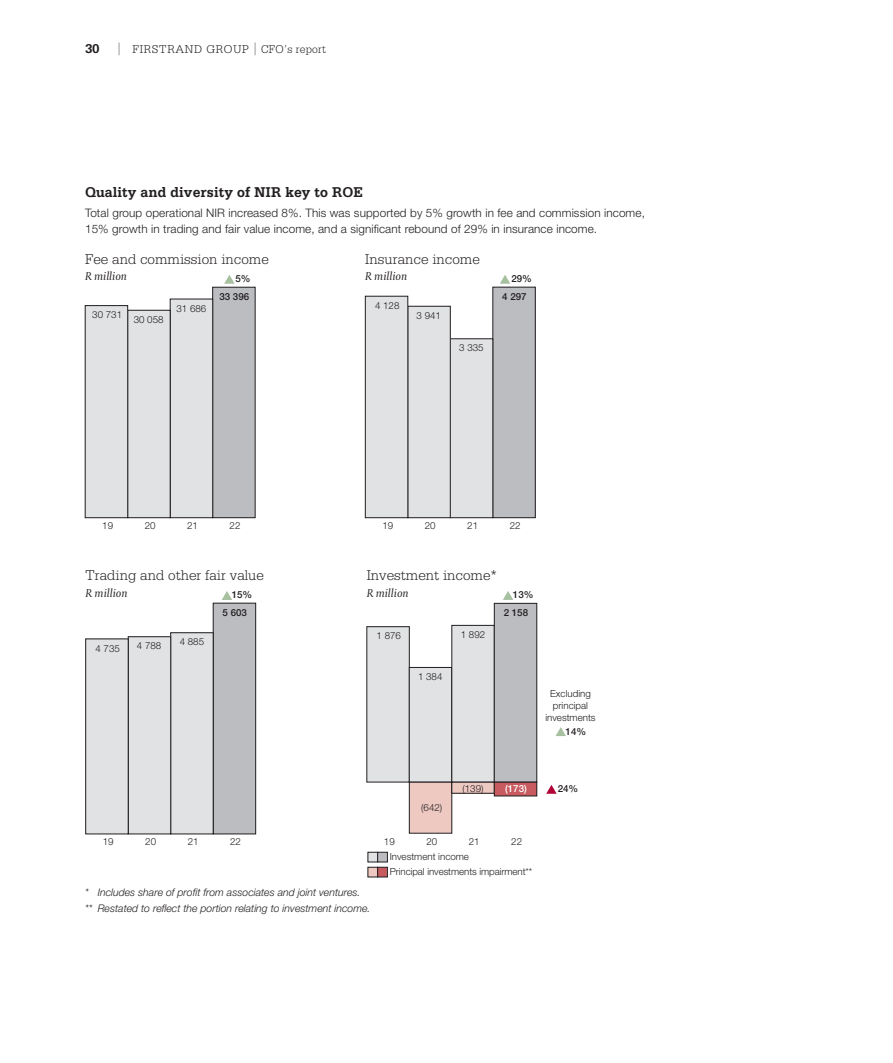
<style>
.page{position:relative;width:893px;height:1063px;background:#fff}
.page>*{position:absolute;margin:0;border:0;box-sizing:border-box;transform-origin:0 0}
.t1{font:300 15px "Serifa Std";color:#231f20}
.t2{font:700 15px "Serifa Std";letter-spacing:.005em;color:#231f20;scale:.94 1}
.t3{font:700 13.5px "Serifa Std";color:#221e20}
.t4{font:italic 12px "Capitolium 2";color:#231f20}
.t5{font:300 12px "Serifa Std";letter-spacing:.06em;color:#221e20}
.t6{font:300 11.7px/15.8px "Helvetica Neue LT Std";letter-spacing:.01em;color:#231f20}
.t7{font:italic 300 10.5px/15.9px "Helvetica Neue LT Std";color:#231f20}
.t8{font:300 9.75px/12px "Helvetica Neue LT Std";color:#211e20;text-align:center}
.t9{font:300 9.75px/15px "Helvetica Neue LT Std";color:#231f20}
.t10{font:500 9.75px "Helvetica Neue LT Std";color:#211e20}
.t11{font:500 9.75px "Helvetica Neue LT Std";color:#231f20}
.t12{font:500 9.75px "Helvetica Neue LT Std";color:#fff}
</style>
<div class="page">
<svg style="left:118px;top:43px;width:2px;height:12px"></svg>
<svg style="left:254px;top:43px;width:2px;height:12px"></svg>
<div style="left:213px;top:287px;width:42px;height:231px;background:#bcbdc0"></div>
<div style="left:170px;top:299px;width:43px;height:219px;background:#e1e2e4"></div>
<div style="left:170px;top:299px;width:43px;height:219px;border:1px solid #211e20"></div>
<div style="left:128px;top:310px;width:42px;height:208px;background:#e1e2e4"></div>
<div style="left:85px;top:306px;width:43px;height:212px;background:#e1e2e4"></div>
<div style="left:85px;top:305px;width:43px;height:213px;border:1px solid #211e20"></div>
<svg style="left:224px;top:275px;width:11px;height:9px"></svg>
<div style="left:493px;top:287px;width:42px;height:231px;background:#bcbdc0"></div>
<div style="left:450px;top:339px;width:43px;height:179px;background:#e1e2e4"></div>
<div style="left:450px;top:339px;width:43px;height:179px;border:1px solid #211e20"></div>
<div style="left:408px;top:306px;width:42px;height:212px;background:#e1e2e4"></div>
<div style="left:365px;top:296px;width:43px;height:222px;background:#e1e2e4"></div>
<div style="left:365px;top:296px;width:43px;height:222px;border:1px solid #211e20"></div>
<svg style="left:500px;top:275px;width:10px;height:9px"></svg>
<div style="left:213px;top:603px;width:43px;height:231px;background:#bcbdc0"></div>
<div style="left:213px;top:603px;width:43px;height:231px;border:1px solid #211e20"></div>
<div style="left:171px;top:633px;width:42px;height:201px;background:#e1e2e4"></div>
<div style="left:128px;top:637px;width:43px;height:197px;background:#e1e2e4"></div>
<div style="left:128px;top:636px;width:43px;height:198px;border:1px solid #211e20"></div>
<div style="left:86px;top:639px;width:42px;height:195px;background:#e1e2e4"></div>
<div style="left:85px;top:639px;width:43px;height:195px;border:1px solid #211e20"></div>
<svg style="left:222px;top:591px;width:10px;height:9px"></svg>
<div style="left:367px;top:627px;width:42px;height:155px;background:#e1e2e4"></div>
<div style="left:409px;top:667px;width:43px;height:115px;background:#e1e2e4"></div>
<div style="left:409px;top:667px;width:43px;height:115px;border:1px solid #211e20"></div>
<div style="left:452px;top:625px;width:42px;height:157px;background:#e1e2e4"></div>
<div style="left:494px;top:603px;width:43px;height:179px;background:#bcbdc0"></div>
<div style="left:494px;top:603px;width:43px;height:179px;border:1px solid #211e20"></div>
<div style="left:409px;top:782px;width:43px;height:51px;background:#eec9c2"></div>
<div style="left:409px;top:782px;width:43px;height:51px;border:1px solid #211e20"></div>
<div style="left:452px;top:782px;width:42px;height:11px;background:#eec9c2"></div>
<div style="left:452px;top:782px;width:42px;height:11px;border:1px solid #211e20"></div>
<div style="left:494px;top:782px;width:43px;height:14px;background:#c75b5f"></div>
<div style="left:494px;top:782px;width:43px;height:14px;border:1px solid #211e20"></div>
<svg style="left:503px;top:591px;width:10px;height:9px"></svg>
<div style="left:377px;top:852px;width:11px;height:10px;border:1px solid #211e20"></div>
<div style="left:377px;top:867px;width:11px;height:10px;border:1px solid #211e20"></div>
<svg style="left:555px;top:727px;width:11px;height:9px"></svg>
<svg style="left:546px;top:785px;width:11px;height:9px"></svg>
<svg style="left:368px;top:852px;width:19px;height:25px"></svg>
<p class="t3" style="left:85px;top:40px;width:16px">30</p>
<p class="t5" style="left:132px;top:42px;width:195px">FIRSTRAND GROUP CFO’s report</p>
<p class="t2" style="left:85px;top:183px;width:297px">Quality and diversity of NIR key to ROE</p>
<p class="t6" style="left:85px;top:205px;width:561px">Total group operational NIR increased 8%. This was supported by 5% growth in fee and commission income,<br>15% growth in trading and fair value income, and a significant rebound of 29% in insurance income.</p>
<p class="t1" style="left:85px;top:251px;width:185px">Fee and commission income</p>
<p class="t4" style="left:85px;top:269px;width:44px">R million</p>
<p class="t10" style="left:219px;top:291px;width:31px">33 396</p>
<p class="t11" style="left:235px;top:273px;width:17px">5%</p>
<p class="t8" style="left:92px;top:309px;width:31px">30 731</p>
<p class="t8" style="left:134px;top:313px;width:31px">30 058</p>
<p class="t8" style="left:176px;top:302px;width:31px">31 686</p>
<p class="t1" style="left:365px;top:251px;width:116px">Insurance income</p>
<p class="t4" style="left:365px;top:269px;width:44px">R million</p>
<p class="t8" style="left:375px;top:299px;width:26px">4 128</p>
<p class="t8" style="left:417px;top:309px;width:26px">3 941</p>
<p class="t11" style="left:511px;top:273px;width:22px">29%</p>
<p class="t10" style="left:502px;top:290px;width:26px">4 297</p>
<p class="t8" style="left:459px;top:342px;width:26px">3 335</p>
<p class="t9" style="left:102px;top:518px;width:12px">19</p>
<p class="t9" style="left:145px;top:518px;width:12px">20</p>
<p class="t9" style="left:187px;top:518px;width:12px">21</p>
<p class="t9" style="left:230px;top:518px;width:12px">22</p>
<p class="t1" style="left:86px;top:567px;width:180px">Trading and other fair value</p>
<p class="t4" style="left:86px;top:585px;width:44px">R million</p>
<p class="t10" style="left:223px;top:606px;width:26px">5 603</p>
<p class="t11" style="left:232px;top:589px;width:22px">15%</p>
<p class="t8" style="left:95px;top:642px;width:26px">4 735</p>
<p class="t8" style="left:137px;top:640px;width:26px">4 788</p>
<p class="t8" style="left:180px;top:636px;width:26px">4 885</p>
<p class="t9" style="left:382px;top:518px;width:12px">19</p>
<p class="t9" style="left:425px;top:518px;width:12px">20</p>
<p class="t9" style="left:467px;top:518px;width:12px">21</p>
<p class="t9" style="left:510px;top:518px;width:12px">22</p>
<p class="t1" style="left:367px;top:567px;width:132px">Investment income*</p>
<p class="t4" style="left:367px;top:585px;width:44px">R million</p>
<p class="t11" style="left:513px;top:589px;width:22px">13%</p>
<p class="t8" style="left:377px;top:630px;width:26px">1 876</p>
<p class="t8" style="left:461px;top:628px;width:26px">1 892</p>
<p class="t10" style="left:504px;top:607px;width:26px">2 158</p>
<p class="t8" style="left:418px;top:670px;width:26px">1 384</p>
<p class="t8" style="left:545px;top:687px;width:52px">Excluding principal investments</p>
<p class="t11" style="left:566px;top:725px;width:22px">14%</p>
<p class="t9" style="left:103px;top:834px;width:12px">19</p>
<p class="t9" style="left:145px;top:834px;width:12px">20</p>
<p class="t9" style="left:188px;top:834px;width:12px">21</p>
<p class="t9" style="left:230px;top:834px;width:12px">22</p>
<p class="t7" style="left:85px;top:885px;width:287px">* Includes share of profit from associates and joint ventures. ** Restated to reflect the portion relating to investment income.</p>
<p class="t8" style="left:421px;top:802px;width:22px">(642)</p>
<p class="t8" style="left:463px;top:782px;width:22px">(139)</p>
<p class="t12" style="left:505px;top:783px;width:23px">(173)</p>
<p class="t9" style="left:384px;top:834px;width:12px">19</p>
<p class="t9" style="left:426px;top:834px;width:12px">20</p>
<p class="t9" style="left:469px;top:834px;width:12px">21</p>
<p class="t9" style="left:511px;top:834px;width:12px">22</p>
<p class="t9" style="left:390px;top:849px;width:144px">Investment income<br>Principal investments impairment**</p>
<p class="t11" style="left:558px;top:783px;width:22px">24%</p>
</div>
